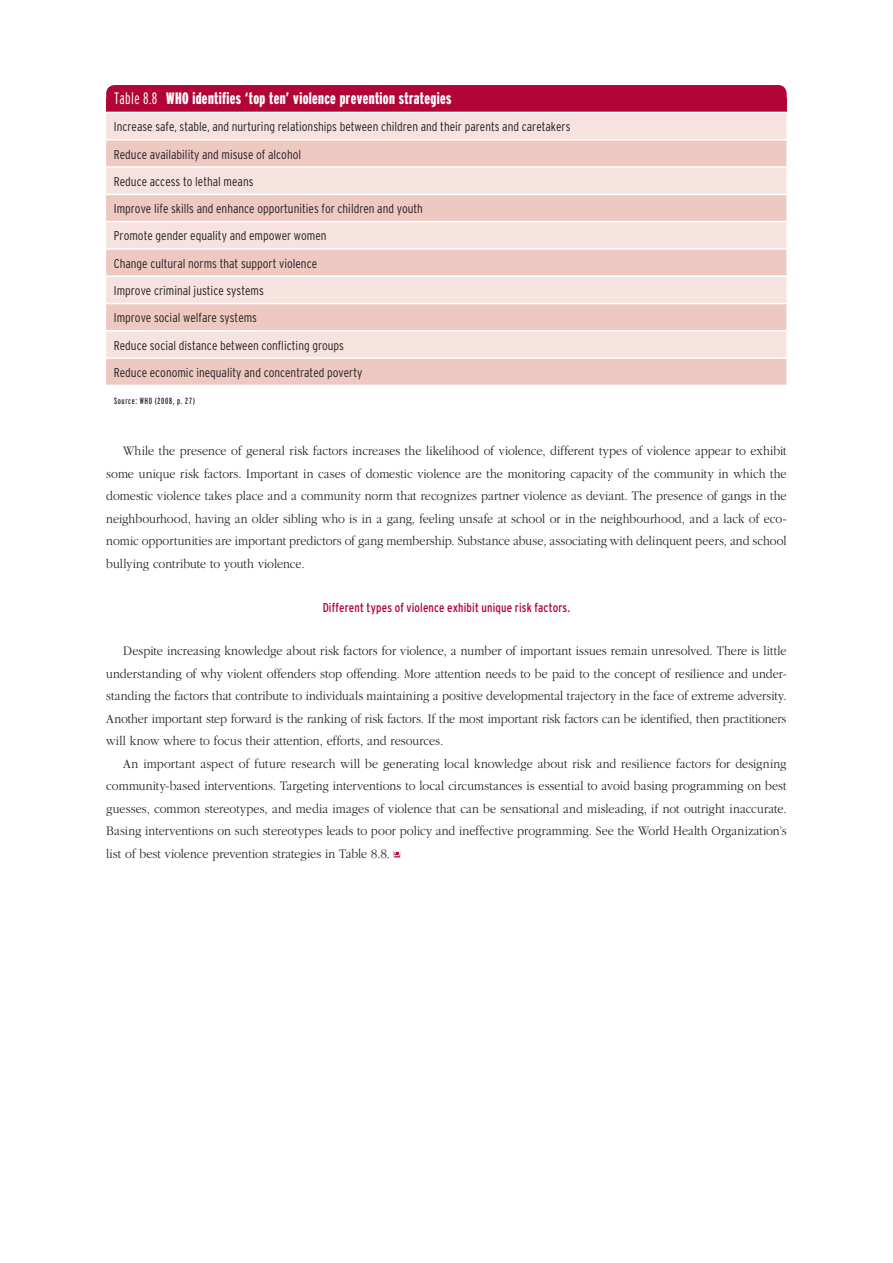
<style>
.page{position:relative;width:893px;height:1263px;background:#fff}
.page>*{position:absolute;margin:0;border:0;box-sizing:border-box;transform-origin:0 0}
.t1{font:900 extra-condensed 16.5px "Interstate";letter-spacing:.02em;color:#fff}
.t2{font:300 13.5px/22.5px "Garamond";color:#231f20;text-align:justify;scale:.9 1}
.t3{font:300 condensed 12.75px/27.3px "Interstate";color:#231f20}
.t4{font:condensed 12.75px "Interstate";letter-spacing:.01em;color:#b30437;scale:.95 1}
.t5{font:extra-condensed 9px "Interstate";letter-spacing:.075em;color:#231f20}
.s1{font-weight:300}
</style>
<div class="page">
<svg style="left:394px;top:852px;width:6px;height:6px"></svg>
<div style="left:106px;top:85px;width:681px;height:28px;background:#b30437;border-radius:9px"></div>
<div style="left:106px;top:113px;width:680px;height:26px;background:#f6e2df"></div>
<svg style="left:106px;top:140px;width:680px;height:245px;background:#f1d4cf"></svg>
<hr style="left:105px;top:112px;width:683px;height:1px;background:#fff">
<hr style="left:105px;top:166px;width:683px;height:2px;background:#fff">
<hr style="left:105px;top:194px;width:683px;height:1px;background:#fff">
<hr style="left:105px;top:221px;width:683px;height:1px;background:#fff">
<hr style="left:105px;top:248px;width:683px;height:2px;background:#fff">
<hr style="left:105px;top:275px;width:683px;height:2px;background:#fff">
<hr style="left:105px;top:303px;width:683px;height:1px;background:#fff">
<hr style="left:105px;top:330px;width:683px;height:2px;background:#fff">
<hr style="left:105px;top:357px;width:683px;height:2px;background:#fff">
<p class="t1" style="left:114px;top:89px;width:339px"><span class="s1">Table 8.8</span> WHO identifies ‘top ten’ violence prevention strategies</p>
<p class="t3" style="left:114px;top:113px;width:458px">Increase safe, stable, and nurturing relationships between children and their parents and caretakers Reduce availability and misuse of alcohol<br>Reduce access to lethal means<br>Improve life skills and enhance opportunities for children and youth<br>Promote gender equality and empower women<br>Change cultural norms that support violence<br>Improve criminal justice systems<br>Improve social welfare systems<br>Reduce social distance between conflicting groups<br>Reduce economic inequality and concentrated poverty</p>
<p class="t5" style="left:114px;top:395px;width:83px">Source: WHO (2008, p. 27)</p>
<p class="t2" style="left:106px;top:440px;width:757px;text-indent:17px">While the presence of general risk factors increases the likelihood of violence, different types of violence appear to exhibit some unique risk factors. Important in cases of domestic violence are the monitoring capacity of the community in which the domestic violence takes place and a community norm that recognizes partner violence as deviant. The presence of gangs in the neighbourhood, having an older sibling who is in a gang, feeling unsafe at school or in the neighbourhood, and a lack of eco&shy;nomic opportunities are important predictors of gang membership. Substance abuse, associating with delinquent peers, and school bullying contribute to youth violence.</p>
<p class="t4" style="left:323px;top:600px;width:262px">Different types of violence exhibit unique risk factors.</p>
<p class="t2" style="left:106px;top:640px;width:757px;text-indent:17px">Despite increasing knowledge about risk factors for violence, a number of important issues remain unresolved. There is little understanding of why violent offenders stop offending. More attention needs to be paid to the concept of resilience and under&shy;standing the factors that contribute to individuals maintaining a positive developmental trajectory in the face of extreme adversity.<br>Another important step forward is the ranking of risk factors. If the most important risk factors can be identified, then practitioners will know where to focus their attention, efforts, and resources.</p>
<p class="t2" style="left:106px;top:752px;width:757px;text-indent:17px">An important aspect of future research will be generating local knowledge about risk and resilience factors for designing community-based interventions. Targeting interventions to local circumstances is essential to avoid basing programming on best guesses, common stereotypes, and media images of violence that can be sensational and misleading, if not outright inaccurate.<br>Basing interventions on such stereotypes leads to poor policy and ineffective programming. See the World Health Organization’s list of best violence prevention strategies in Table 8.8.</p>
</div>
